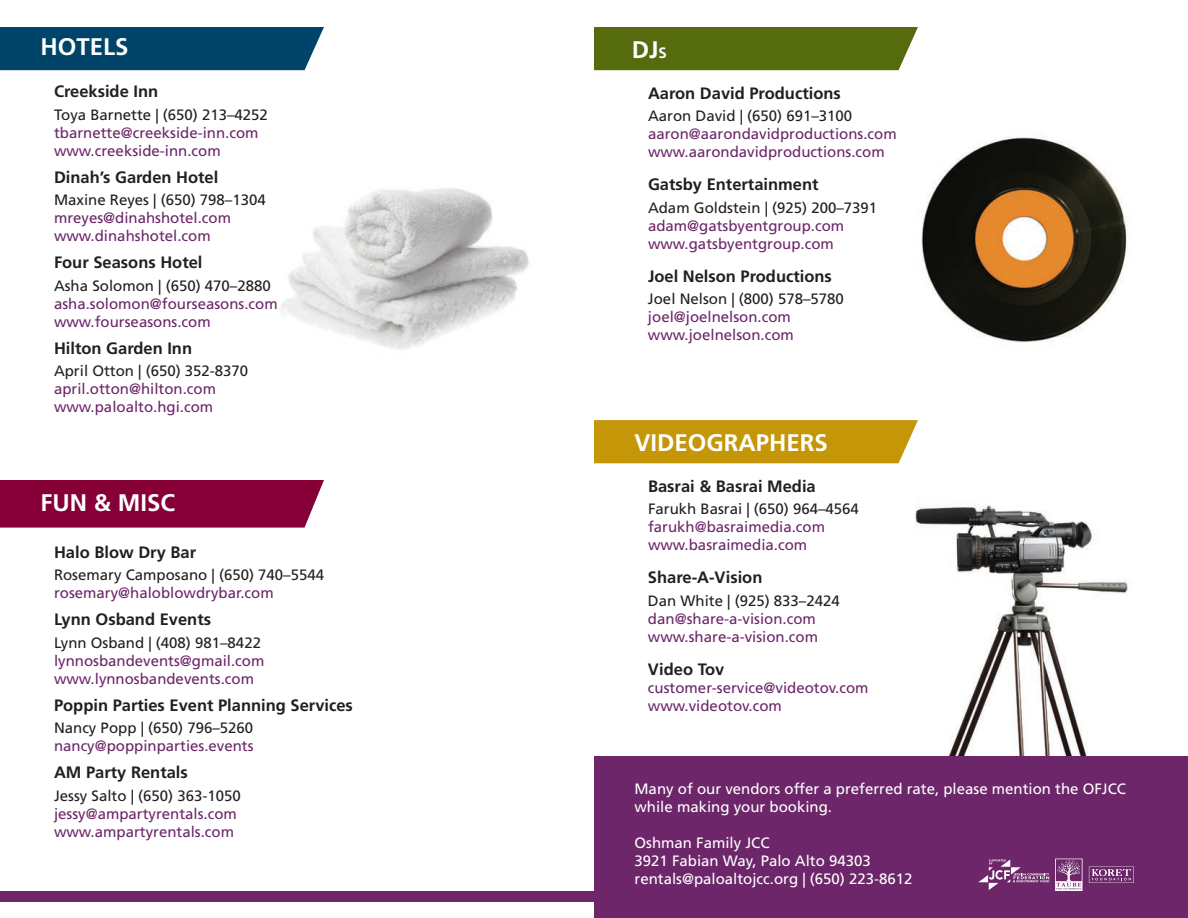
<style>
.page{position:relative;width:1188px;height:918px;background:#fff}
.page>*{position:absolute;margin:0;border:0;box-sizing:border-box;transform-origin:0 0}
.t1{font:700 24px "Frutiger LT Std";color:#fff}
.t2{font:700 16.5px "Frutiger LT Std";color:#231f20}
.t3{font:15px/18px "Frutiger LT Std";color:#6c2669}
.t4{font:15px "Frutiger LT Std";color:#231f20}
.t5{font:15px/18px "Frutiger LT Std";color:#fff}
.s1{font-size:15px}
</style>
<div class="page">
<div style="left:594px;top:420px;width:324px;height:43px;background:#c49608"></div>
<div style="left:0;top:891px;width:594px;height:11px;background:#6c2669"></div>
<div style="left:594px;top:756px;width:594px;height:162px;background:#6c2669"></div>
<img style="left:281px;top:188px;width:248px;height:162px">
<div style="left:0;top:480px;width:324px;height:48px;background:#860037"></div>
<div style="left:0;top:27px;width:324px;height:43px;background:#00446a"></div>
<img style="left:915px;top:505px;width:214px;height:251px">
<img style="left:921px;top:137px;width:207px;height:206px">
<div style="left:594px;top:27px;width:324px;height:43px;background:#556b0e"></div>
<svg style="left:1055px;top:859px;width:28px;height:32px"></svg>
<svg style="left:1089px;top:867px;width:45px;height:16px"></svg>
<svg style="left:978px;top:859px;width:71px;height:31px"></svg>
<h1 class="t1" style="left:40px;top:33px;width:90px">HOTELS</h1>
<p class="t2" style="left:54px;top:82px;width:106px">Creekside Inn</p>
<p class="t4" style="left:54px;top:106px;width:215px">Toya Barnette | (650) 213–4252</p>
<p class="t3" style="left:54px;top:124px;width:206px">tbarnette@creekside-inn.com www.creekside-inn.com</p>
<p class="t2" style="left:54px;top:167px;width:166px">Dinah’s Garden Hotel</p>
<p class="t4" style="left:54px;top:191px;width:213px">Maxine Reyes | (650) 798–1304</p>
<p class="t3" style="left:54px;top:209px;width:179px">mreyes@dinahshotel.com www.dinahshotel.com</p>
<p class="t2" style="left:54px;top:253px;width:150px">Four Seasons Hotel</p>
<p class="t4" style="left:54px;top:277px;width:218px">Asha Solomon | (650) 470–2880</p>
<p class="t3" style="left:54px;top:295px;width:225px">asha.solomon@fourseasons.com www.fourseasons.com</p>
<p class="t2" style="left:54px;top:338px;width:140px">Hilton Garden Inn</p>
<p class="t4" style="left:54px;top:362px;width:196px">April Otton | (650) 352-8370</p>
<p class="t3" style="left:54px;top:380px;width:164px">april.otton@hilton.com www.paloalto.hgi.com</p>
<h1 class="t1" style="left:40px;top:488px;width:136px">FUN &amp; MISC</h1>
<p class="t2" style="left:54px;top:542px;width:144px">Halo Blow Dry Bar</p>
<p class="t4" style="left:54px;top:566px;width:272px">Rosemary Camposano | (650) 740–5544</p>
<p class="t3" style="left:54px;top:584px;width:221px">rosemary@haloblowdrybar.com</p>
<p class="t2" style="left:54px;top:610px;width:159px">Lynn Osband Events</p>
<p class="t4" style="left:54px;top:634px;width:209px">Lynn Osband | (408) 981–8422</p>
<p class="t3" style="left:54px;top:652px;width:212px">lynnosbandevents@gmail.com www.lynnosbandevents.com</p>
<p class="t2" style="left:54px;top:695px;width:300px">Poppin Parties Event Planning Services</p>
<p class="t4" style="left:54px;top:719px;width:201px">Nancy Popp | (650) 796–5260</p>
<p class="t3" style="left:54px;top:737px;width:201px">nancy@poppinparties.events</p>
<p class="t2" style="left:54px;top:763px;width:135px">AM Party Rentals</p>
<p class="t4" style="left:54px;top:787px;width:188px">Jessy Salto | (650) 363-1050</p>
<p class="t3" style="left:54px;top:805px;width:184px">jessy@ampartyrentals.com www.ampartyrentals.com</p>
<h1 class="t1" style="left:632px;top:35px;width:37px">DJ<span class="s1">S</span></h1>
<p class="t2" style="left:648px;top:83px;width:194px">Aaron David Productions</p>
<p class="t4" style="left:648px;top:107px;width:206px">Aaron David | (650) 691–3100</p>
<p class="t3" style="left:648px;top:125px;width:250px">aaron@aarondavidproductions.com www.aarondavidproductions.com</p>
<p class="t2" style="left:648px;top:175px;width:172px">Gatsby Entertainment</p>
<p class="t4" style="left:648px;top:199px;width:231px">Adam Goldstein | (925) 200–7391</p>
<p class="t3" style="left:648px;top:217px;width:198px">adam@gatsbyentgroup.com www.gatsbyentgroup.com</p>
<p class="t2" style="left:648px;top:266px;width:185px">Joel Nelson Productions</p>
<p class="t4" style="left:648px;top:290px;width:197px">Joel Nelson | (800) 578–5780</p>
<p class="t3" style="left:648px;top:308px;width:147px">joel@joelnelson.com www.joelnelson.com</p>
<h1 class="t1" style="left:634px;top:428px;width:195px">VIDEOGRAPHERS</h1>
<p class="t2" style="left:648px;top:476px;width:169px">Basrai &amp; Basrai Media</p>
<p class="t4" style="left:648px;top:500px;width:212px">Farukh Basrai | (650) 964–4564</p>
<p class="t3" style="left:648px;top:518px;width:179px">farukh@basraimedia.com www.basraimedia.com</p>
<p class="t2" style="left:648px;top:568px;width:116px">Share-A-Vision</p>
<p class="t4" style="left:648px;top:592px;width:193px">Dan White | (925) 833–2424</p>
<p class="t3" style="left:648px;top:610px;width:172px">dan@share-a-vision.com www.share-a-vision.com</p>
<p class="t2" style="left:648px;top:659px;width:78px">Video Tov</p>
<p class="t3" style="left:648px;top:679px;width:222px">customer-service@videotov.com www.videotov.com</p>
<p class="t5" style="left:634px;top:780px;width:493px">Many of our vendors offer a preferred rate, please mention the OFJCC while making your booking.</p>
<p class="t5" style="left:634px;top:834px;width:279px">Oshman Family JCC<br>3921 Fabian Way, Palo Alto 94303 rentals@paloaltojcc.org | (650) 223-8612</p>
</div>
